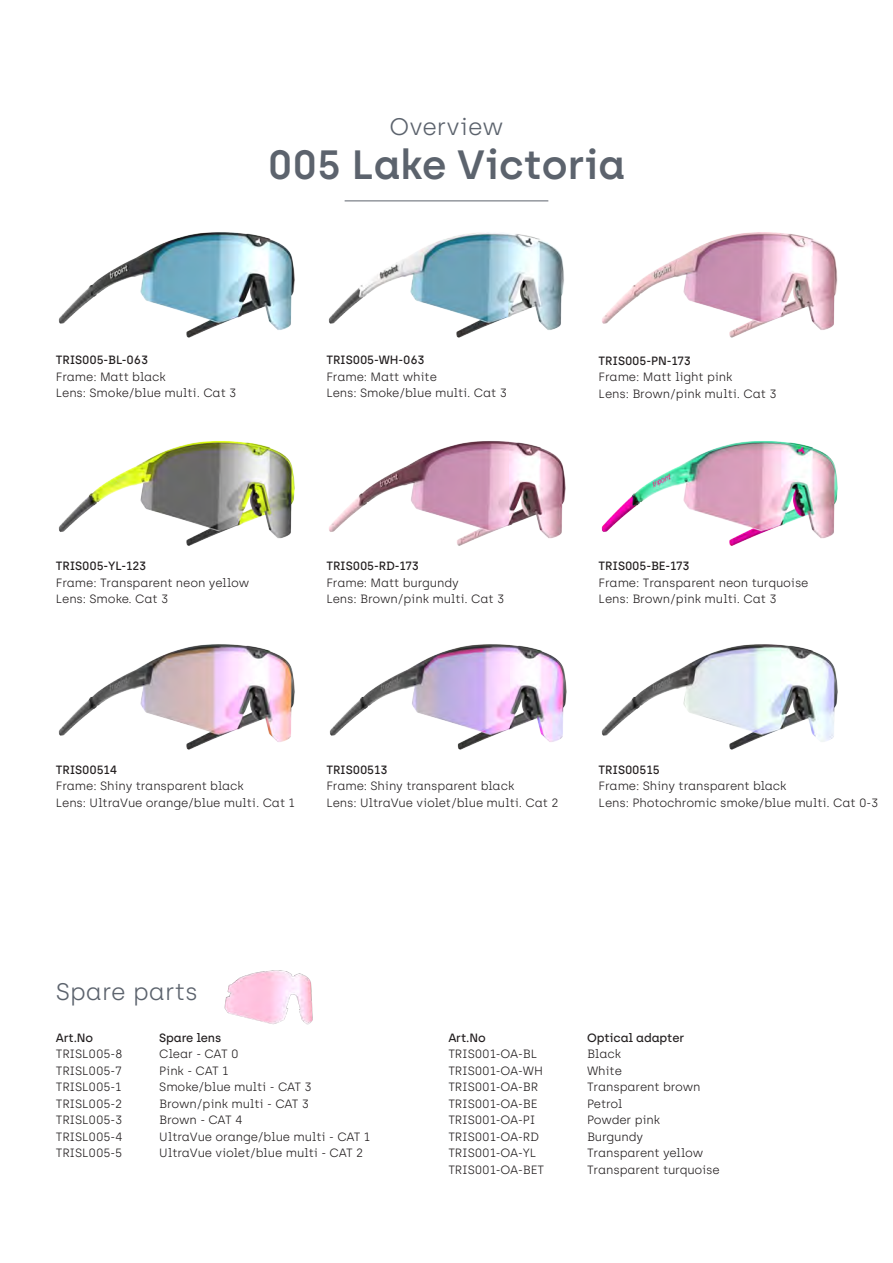
<style>
.page{position:relative;width:893px;height:1263px;background:#fff}
.page>*{position:absolute;margin:0;border:0;box-sizing:border-box;transform-origin:0 0}
.t1{font:600 40.8px "Archia";color:#5c636d}
.t2{font:300 24px "Archia";color:#5c636d}
.t3{font:300 12px "Archia";letter-spacing:-.01em;color:#231f20}
.t4{font:500 12px "Archia";letter-spacing:-.01em;color:#231f20}
</style>
<div class="page">
<img style="left:335px;top:644px;width:232px;height:106px">
<img style="left:58px;top:232px;width:237px;height:106px">
<img style="left:328px;top:201px;width:236px;height:137px">
<img style="left:602px;top:232px;width:236px;height:106px">
<img style="left:58px;top:441px;width:237px;height:105px">
<img style="left:601px;top:644px;width:237px;height:106px">
<img style="left:329px;top:441px;width:237px;height:105px">
<img style="left:58px;top:644px;width:277px;height:106px">
<img style="left:601px;top:441px;width:237px;height:105px">
<img style="left:224px;top:970px;width:89px;height:55px">
<p class="t2" style="left:390px;top:112px;width:115px">Overview</p>
<p class="t1" style="left:268px;top:140px;width:359px">005 Lake Victoria</p>
<p class="t4" style="left:56px;top:353px;width:94px">TRIS005-BL-063</p>
<p class="t3" style="left:56px;top:370px;width:112px">Frame: Matt black</p>
<p class="t3" style="left:56px;top:386px;width:182px">Lens: Smoke/blue multi. Cat 3</p>
<p class="t4" style="left:56px;top:559px;width:92px">TRIS005-YL-123</p>
<p class="t3" style="left:56px;top:576px;width:195px">Frame: Transparent neon yellow</p>
<p class="t3" style="left:56px;top:592px;width:114px">Lens: Smoke. Cat 3</p>
<p class="t4" style="left:326px;top:353px;width:100px">TRIS005-WH-063</p>
<p class="t3" style="left:326px;top:370px;width:112px">Frame: Matt white</p>
<p class="t3" style="left:326px;top:386px;width:182px">Lens: Smoke/blue multi. Cat 3</p>
<p class="t4" style="left:326px;top:559px;width:94px">TRIS005-RD-173</p>
<p class="t3" style="left:326px;top:576px;width:134px">Frame: Matt burgundy</p>
<p class="t3" style="left:326px;top:592px;width:180px">Lens: Brown/pink multi. Cat 3</p>
<p class="t4" style="left:599px;top:353px;width:94px">TRIS005-PN-173</p>
<p class="t3" style="left:599px;top:370px;width:135px">Frame: Matt light pink</p>
<p class="t3" style="left:599px;top:386px;width:180px">Lens: Brown/pink multi. Cat 3</p>
<p class="t4" style="left:599px;top:559px;width:93px">TRIS005-BE-173</p>
<p class="t3" style="left:599px;top:576px;width:211px">Frame: Transparent neon turquoise</p>
<p class="t3" style="left:599px;top:592px;width:180px">Lens: Brown/pink multi. Cat 3</p>
<p class="t4" style="left:56px;top:763px;width:63px">TRIS00514</p>
<p class="t3" style="left:56px;top:779px;width:189px">Frame: Shiny transparent black</p>
<p class="t3" style="left:56px;top:796px;width:241px">Lens: UltraVue orange/blue multi. Cat 1</p>
<p class="t4" style="left:326px;top:763px;width:63px">TRIS00513</p>
<p class="t3" style="left:326px;top:779px;width:189px">Frame: Shiny transparent black</p>
<p class="t3" style="left:326px;top:796px;width:234px">Lens: UltraVue violet/blue multi. Cat 2</p>
<p class="t4" style="left:599px;top:763px;width:63px">TRIS00515</p>
<p class="t3" style="left:599px;top:779px;width:189px">Frame: Shiny transparent black</p>
<p class="t3" style="left:599px;top:796px;width:281px">Lens: Photochromic smoke/blue multi. Cat 0-3</p>
<p class="t2" style="left:56px;top:977px;width:144px">Spare parts</p>
<p class="t4" style="left:56px;top:1030px;width:39px">Art.No</p>
<p class="t3" style="left:56px;top:1047px;width:68px">TRISL005-8</p>
<p class="t3" style="left:56px;top:1063px;width:68px">TRISL005-7</p>
<p class="t3" style="left:56px;top:1080px;width:67px">TRISL005-1</p>
<p class="t3" style="left:56px;top:1096px;width:68px">TRISL005-2</p>
<p class="t3" style="left:56px;top:1113px;width:68px">TRISL005-3</p>
<p class="t3" style="left:56px;top:1129px;width:69px">TRISL005-4</p>
<p class="t3" style="left:56px;top:1146px;width:68px">TRISL005-5</p>
<p class="t4" style="left:159px;top:1030px;width:63px">Spare lens</p>
<p class="t3" style="left:159px;top:1047px;width:81px">Clear - CAT 0</p>
<p class="t3" style="left:159px;top:1063px;width:71px">Pink - CAT 1</p>
<p class="t3" style="left:159px;top:1080px;width:154px">Smoke/blue multi - CAT 3</p>
<p class="t3" style="left:159px;top:1096px;width:151px">Brown/pink multi - CAT 3</p>
<p class="t3" style="left:159px;top:1113px;width:85px">Brown - CAT 4</p>
<p class="t3" style="left:159px;top:1129px;width:213px">UltraVue orange/blue multi - CAT 1</p>
<p class="t3" style="left:159px;top:1146px;width:205px">UltraVue violet/blue multi - CAT 2</p>
<p class="t4" style="left:448px;top:1030px;width:39px">Art.No</p>
<p class="t3" style="left:448px;top:1047px;width:90px">TRIS001-OA-BL</p>
<p class="t3" style="left:448px;top:1063px;width:96px">TRIS001-OA-WH</p>
<p class="t3" style="left:448px;top:1080px;width:91px">TRIS001-OA-BR</p>
<p class="t3" style="left:448px;top:1096px;width:91px">TRIS001-OA-BE</p>
<p class="t3" style="left:448px;top:1113px;width:89px">TRIS001-OA-PI</p>
<p class="t3" style="left:448px;top:1129px;width:92px">TRIS001-OA-RD</p>
<p class="t3" style="left:448px;top:1146px;width:90px">TRIS001-OA-YL</p>
<p class="t3" style="left:448px;top:1162px;width:97px">TRIS001-OA-BET</p>
<p class="t4" style="left:587px;top:1030px;width:99px">Optical adapter</p>
<p class="t3" style="left:587px;top:1047px;width:36px">Black</p>
<p class="t3" style="left:587px;top:1063px;width:36px">White</p>
<p class="t3" style="left:587px;top:1080px;width:115px">Transparent brown</p>
<p class="t3" style="left:587px;top:1096px;width:37px">Petrol</p>
<p class="t3" style="left:587px;top:1113px;width:75px">Powder pink</p>
<p class="t3" style="left:587px;top:1129px;width:58px">Burgundy</p>
<p class="t3" style="left:587px;top:1146px;width:118px">Transparent yellow</p>
<p class="t3" style="left:587px;top:1162px;width:134px">Transparent turquoise</p>
</div>
